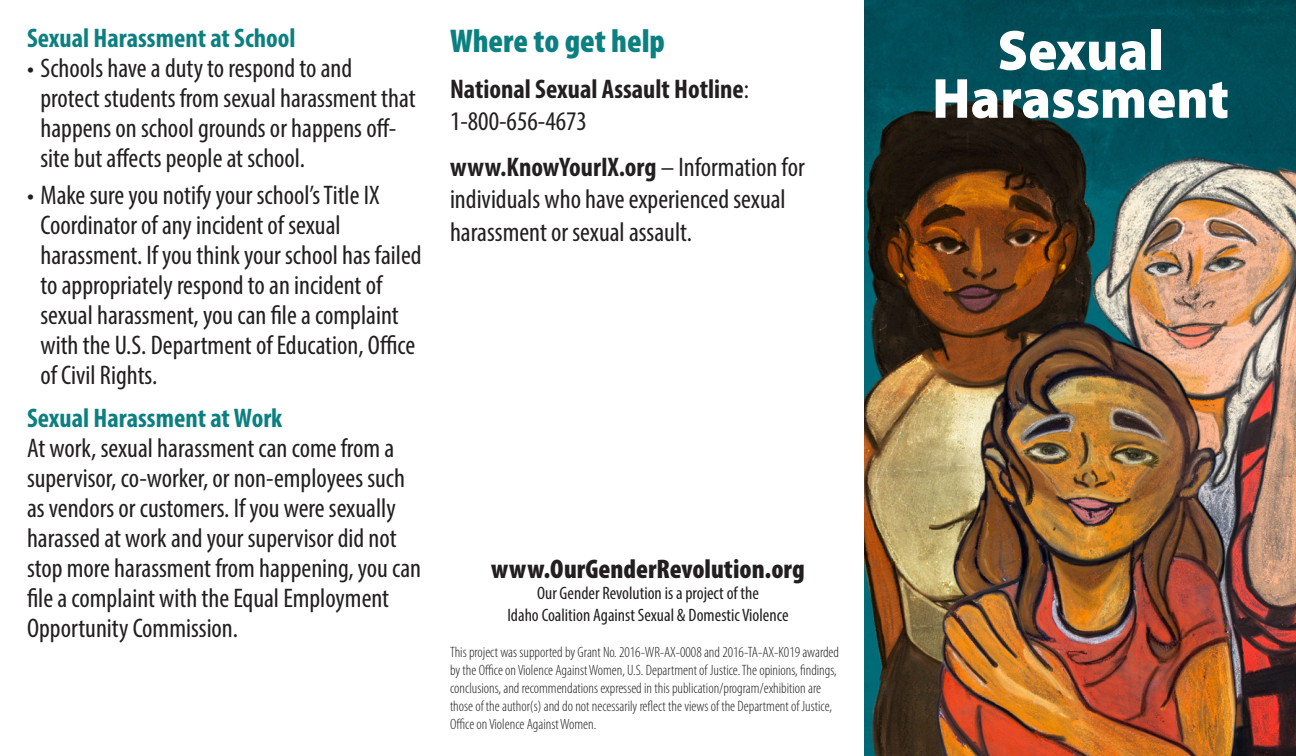
<style>
.page{position:relative;width:1296px;height:756px;background:#fff}
.page>*{position:absolute;margin:0;border:0;box-sizing:border-box;transform-origin:0 0}
.t1{font:900 57px "Myriad Pro";color:#fff;scale:.95 1}
.t2{font:900 condensed 33px "Myriad Pro";color:#0c8081}
.t3{font:condensed 27px/30px "Myriad Pro";color:#231f20}
.t4{font:700 condensed 27px "Myriad Pro";color:#0c8081}
.Paragraph_Style_1{font:700 condensed 27px/32.4px "Myriad Pro";color:#231f20}
.t5{font:900 condensed 27px "Myriad Pro";color:#231f20}
.t6{font:condensed 18px/21.6px "Myriad Pro";color:#231f20;text-align:center}
.t7{font:300 condensed 15px/18px "Myriad Pro";color:#231f20}
.s1{font-weight:400}
.s2{font-weight:700}
</style>
<div class="page">
<img style="left:864px;top:0;width:432px;height:756px">
<img style="left:865px;top:86px;width:263px;height:670px">
<img style="left:1054px;top:110px;width:242px;height:646px">
<img style="left:932px;top:296px;width:322px;height:460px">
<p class="t4" style="left:27px;top:21px;width:270px">Sexual Harassment at School</p>
<p class="t3" style="left:40px;top:53px;width:377px;text-indent:-14px">• Schools have a duty to respond to and protect students from sexual harassment that happens on school grounds or happens off&shy;site but affects people at school.</p>
<p class="t3" style="left:40px;top:179px;width:383px;text-indent:-14px">• Make sure you notify your school’s Title IX Coordinator of any incident of sexual harassment. If you think your school has failed to appropriately respond to an incident of sexual harassment, you can file a complaint with the U.S. Department of Education, Office of Civil Rights.</p>
<p class="t4" style="left:27px;top:401px;width:257px">Sexual Harassment at Work</p>
<p class="t3" style="left:27px;top:433px;width:396px">At work, sexual harassment can come from a supervisor, co-worker, or non-employees such as vendors or customers. If you were sexually harassed at work and your supervisor did not stop more harassment from happening, you can file a complaint with the Equal Employment Opportunity Commission.</p>
<p class="t2" style="left:450px;top:20px;width:217px">Where to get help</p>
<p class="Paragraph_Style_1" style="left:450px;top:72px;width:301px">National Sexual Assault Hotline<span class="s1">:<br>1-800-656-4673</span></p>
<p class="t3" style="left:450px;top:151px;width:356px;line-height:32.4px"><span class="s2">www.KnowYourIX.org</span> – Information for individuals who have experienced sexual harassment or sexual assault.</p>
<p class="t5" style="left:491px;top:552px;width:315px">www.OurGenderRevolution.org</p>
<p class="t6" style="left:507px;top:582px;width:283px">Our Gender Revolution is a project of the<br>Idaho Coalition Against Sexual &amp; Domestic Violence</p>
<p class="t7" style="left:450px;top:643px;width:391px">This project was supported by Grant No. 2016-WR-AX-0008 and 2016-TA-AX-K019 awarded by the Office on Violence Against Women, U.S. Department of Justice. The opinions, findings, conclusions, and recommendations expressed in this publication/program/exhibition are those of the author(s) and do not necessarily reflect the views of the Department of Justice, Office on Violence Against Women.</p>
<p class="t1" style="left:997px;top:12px;width:177px">Sexual</p>
<p class="t1" style="left:932px;top:60px;width:314px">Harassment</p>
</div>
